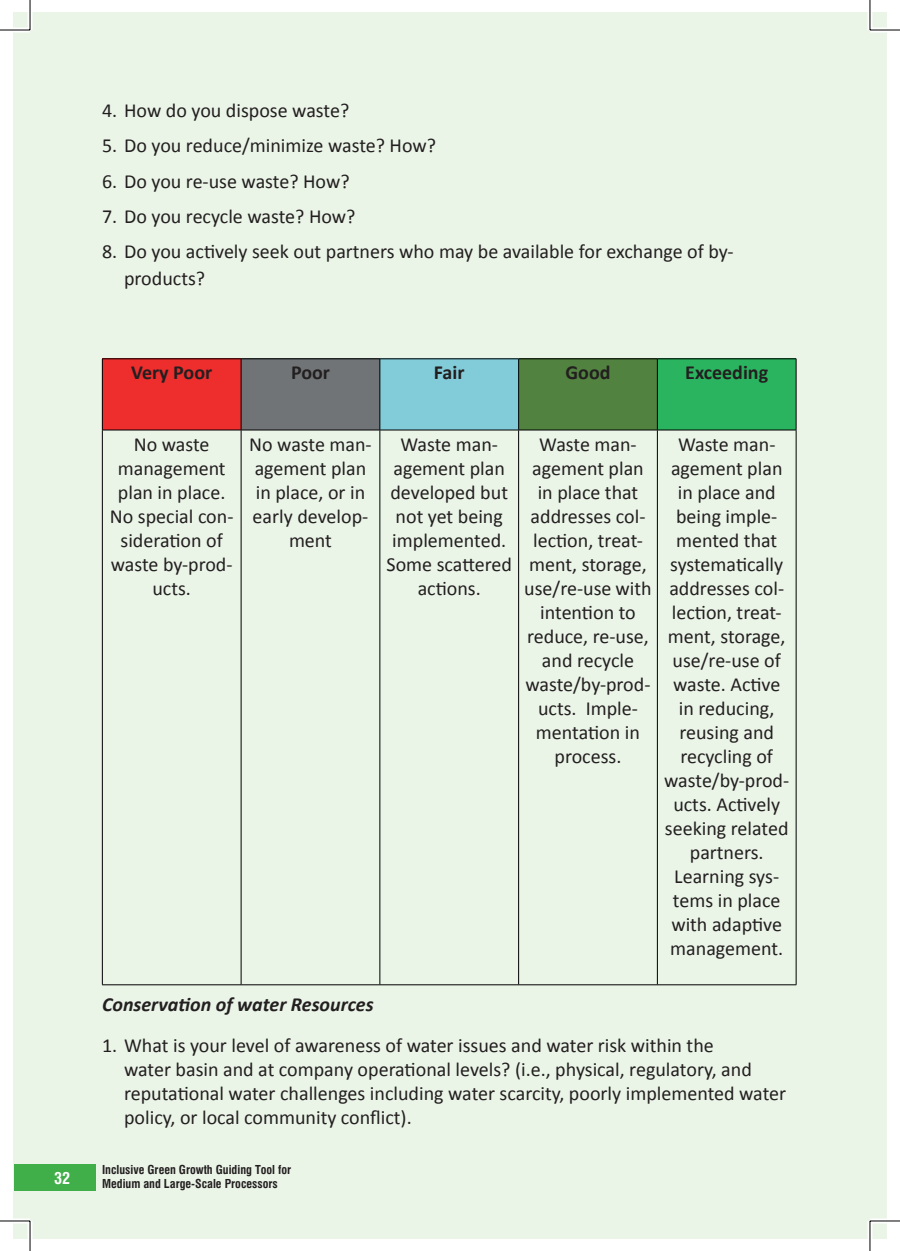
<style>
.page{position:relative;width:900px;height:1251px;background:#fff}
.page>*{position:absolute;margin:0;border:0;box-sizing:border-box;transform-origin:0 0}
.t1{font:20px/24px "Calibri";color:#231f20;text-align:center}
.t2{font:700 20px "Calibri";color:#231f20}
.t3{font:italic 700 20px "Calibri";color:#231f20}
.t4{font:700 condensed 16px "Swiss 721 BT";color:#fff}
.t5{font:700 condensed 12px/14.4px "Swiss 721 BT";color:#231f20}
</style>
<div class="page">
<div style="left:13px;top:13px;width:855px;height:1225px;background:#eaf4e7"></div>
<div style="left:868px;top:13px;width:18px;height:1225px;background:#eaf4e7"></div>
<div style="left:14px;top:1163px;width:82px;height:27px;background:#40ae49"></div>
<div style="left:102px;top:359px;width:139px;height:71px;background:#ee2d2d"></div>
<div style="left:241px;top:359px;width:138px;height:71px;background:#707476"></div>
<div style="left:379px;top:359px;width:139px;height:71px;background:#82cbd9"></div>
<div style="left:518px;top:359px;width:139px;height:71px;background:#51823f"></div>
<div style="left:657px;top:359px;width:138px;height:71px;background:#2bb45f"></div>
<hr style="left:102px;top:358px;width:139px;height:1px;background:#000001">
<hr style="left:102px;top:359px;width:1px;height:71px;background:#000001">
<hr style="left:241px;top:358px;width:138px;height:1px;background:#000001">
<hr style="left:241px;top:359px;width:1px;height:71px;background:#000001">
<hr style="left:379px;top:358px;width:139px;height:1px;background:#000001">
<hr style="left:379px;top:359px;width:1px;height:71px;background:#000001">
<hr style="left:518px;top:358px;width:139px;height:1px;background:#000001">
<hr style="left:518px;top:359px;width:1px;height:71px;background:#000001">
<hr style="left:657px;top:358px;width:139px;height:1px;background:#000001">
<hr style="left:656px;top:359px;width:1px;height:71px;background:#000001">
<hr style="left:795px;top:359px;width:1px;height:71px;background:#000001">
<hr style="left:102px;top:430px;width:139px;height:1px;background:#000001">
<hr style="left:102px;top:430px;width:1px;height:554px;background:#000001">
<hr style="left:241px;top:430px;width:138px;height:1px;background:#000001">
<hr style="left:241px;top:430px;width:1px;height:554px;background:#000001">
<hr style="left:379px;top:430px;width:139px;height:1px;background:#000001">
<hr style="left:379px;top:430px;width:1px;height:554px;background:#000001">
<hr style="left:518px;top:430px;width:139px;height:1px;background:#000001">
<hr style="left:518px;top:430px;width:1px;height:554px;background:#000001">
<hr style="left:657px;top:430px;width:139px;height:1px;background:#000001">
<hr style="left:656px;top:430px;width:1px;height:554px;background:#000001">
<hr style="left:795px;top:430px;width:1px;height:554px;background:#000001">
<hr style="left:102px;top:984px;width:139px;height:1px;background:#000001">
<hr style="left:241px;top:984px;width:138px;height:1px;background:#000001">
<hr style="left:379px;top:984px;width:139px;height:1px;background:#000001">
<hr style="left:518px;top:984px;width:139px;height:1px;background:#000001">
<hr style="left:657px;top:984px;width:139px;height:1px;background:#000001">
<svg style="left:0;top:28px;width:30px;height:5px"></svg>
<svg style="left:870px;top:28px;width:29px;height:5px"></svg>
<svg style="left:0;top:1218px;width:30px;height:5px"></svg>
<svg style="left:870px;top:1218px;width:29px;height:5px"></svg>
<svg style="left:28px;top:0;width:4px;height:30px"></svg>
<svg style="left:28px;top:1221px;width:4px;height:30px"></svg>
<svg style="left:867px;top:0;width:5px;height:30px"></svg>
<svg style="left:867px;top:1221px;width:5px;height:30px"></svg>
<hr style="left:0;top:30px;width:30px;height:1px;background:#000">
<hr style="left:869px;top:30px;width:30px;height:1px;background:#000">
<hr style="left:0;top:1220px;width:30px;height:1px;background:#000">
<hr style="left:869px;top:1220px;width:30px;height:1px;background:#000">
<hr style="left:30px;top:0;width:1px;height:30px;background:#000">
<hr style="left:30px;top:1221px;width:1px;height:30px;background:#000">
<hr style="left:869px;top:0;width:1px;height:30px;background:#000">
<hr style="left:869px;top:1221px;width:1px;height:30px;background:#000">
<p class="t4" style="left:54px;top:1168px;width:18px">32</p>
<p class="t1" style="left:102px;top:98px;width:248px">4. How do you dispose waste?</p>
<p class="t1" style="left:102px;top:134px;width:335px">5. Do you reduce/minimize waste? How?</p>
<p class="t1" style="left:102px;top:169px;width:249px">6. Do you re-use waste? How?</p>
<p class="t1" style="left:102px;top:204px;width:255px">7. Do you recycle waste? How?</p>
<p class="t1" style="left:124px;top:239px;width:610px;line-height:26.4px;text-align:left;text-indent:-22px">8. Do you actively seek out partners who may be available for exchange of by&shy;products?</p>
<p class="t2" style="left:131px;top:360px;width:83px">Very Poor</p>
<p class="t2" style="left:291px;top:360px;width:40px">Poor</p>
<p class="t2" style="left:434px;top:360px;width:32px">Fair</p>
<p class="t2" style="left:565px;top:360px;width:46px">Good</p>
<p class="t2" style="left:685px;top:360px;width:84px">Exceeding</p>
<p class="t1" style="left:110px;top:432px;width:125px">No waste management plan in place.<br>No special con&shy;sideration of waste by-prod&shy;ucts.</p>
<p class="t1" style="left:249px;top:432px;width:124px">No waste man&shy;agement plan in place, or in early develop&shy;ment</p>
<p class="t1" style="left:386px;top:432px;width:127px">Waste man&shy;agement plan developed but not yet being implemented.<br>Some scattered actions.</p>
<p class="t1" style="left:524px;top:432px;width:129px">Waste man&shy;agement plan in place that addresses col&shy;lection, treat&shy;ment, storage, use/re-use with intention to reduce, re-use, and recycle waste/by-prod&shy;ucts. Imple&shy;mentation in process.</p>
<p class="t1" style="left:664px;top:432px;width:126px">Waste man&shy;agement plan in place and being imple&shy;mented that systematically addresses col&shy;lection, treat&shy;ment, storage, use/re-use of waste. Active in reducing, reusing and recycling of waste/by-prod&shy;ucts. Actively seeking related partners.<br>Learning sys&shy;tems in place with adaptive management.</p>
<p class="t3" style="left:102px;top:990px;width:273px">Conservation of water Resources</p>
<p class="t1" style="left:124px;top:1033px;width:663px;text-align:left;text-indent:-22px">1. What is your level of awareness of water issues and water risk within the<br>water basin and at company operational levels? (i.e., physical, regulatory, and reputational water challenges including water scarcity, poorly implemented water policy, or local community conflict).</p>
<p class="t5" style="left:102px;top:1162px;width:191px">Inclusive Green Growth Guiding Tool for<br>Medium and Large-Scale Processors</p>
</div>
